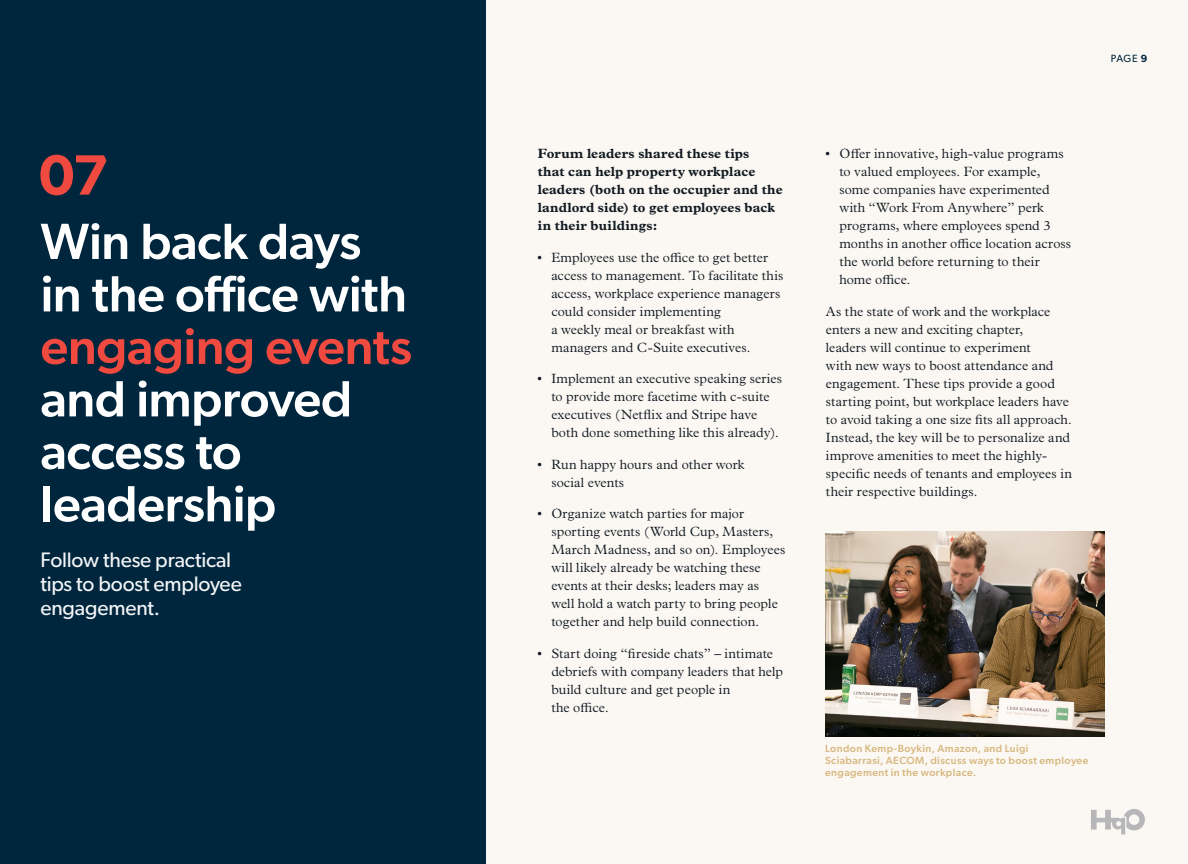
<style>
.page{position:relative;width:1188px;height:864px;background:#00263d}
.page>*{position:absolute;margin:0;border:0;box-sizing:border-box;transform-origin:0 0}
.t1{font:600 57px "Gibson";color:#f0493f}
.t2{font:500 51px/52.5px "Gibson";letter-spacing:-.01em;color:#fff}
.t3{font:500 51px "Gibson";letter-spacing:-.01em;color:#f0493f}
.t4{font:21px/24px "Gibson";letter-spacing:-.01em;color:#f4f5f7}
.t5{font:300 13.5px/18px "Plantin MT Pro";letter-spacing:.005em;color:#111921}
.t6{font:700 13.5px/18px "Plantin MT Pro";letter-spacing:.01em;color:#111921}
.t7{font:500 10.5px/12px "Gibson";letter-spacing:.035em;color:#d8b880}
.t8{font:10.5px "Gibson";color:#00263d}
.s1{font-weight:600}
</style>
<div class="page">
<div style="left:486px;top:0;width:702px;height:864px;background:#fbf8f3"></div>
<svg style="left:1091px;top:809px;width:54px;height:26px"></svg>
<img style="left:825px;top:531px;width:279px;height:206px">
<h1 class="t1" style="left:39px;top:141px;width:71px">07</h1>
<h2 class="t2" style="left:40px;top:214px;width:368px">Win back days in the office with</h2>
<h2 class="t3" style="left:40px;top:316px;width:373px">engaging events</h2>
<h2 class="t2" style="left:40px;top:372px;width:313px">and improved access to leadership</h2>
<h3 class="t4" style="left:40px;top:547px;width:203px">Follow these practical tips to boost employee engagement.</h3>
<p class="t6" style="left:538px;top:145px;width:246px">Forum leaders shared these tips<br>that can help property workplace leaders (both on the occupier and the landlord side) to get employees back in their buildings:</p>
<p class="t5" style="left:551px;top:248px;width:234px;text-indent:-14px">• Employees use the office to get better access to management. To facilitate this access, workplace experience managers could consider implementing<br>a weekly meal or breakfast with managers and C-Suite executives.</p>
<p class="t5" style="left:551px;top:370px;width:232px;text-indent:-14px">• Implement an executive speaking series to provide more facetime with c-suite executives (Netflix and Stripe have both done something like this already).</p>
<p class="t5" style="left:551px;top:455px;width:195px;text-indent:-14px">• Run happy hours and other work social events</p>
<p class="t5" style="left:551px;top:505px;width:236px;text-indent:-14px">• Organize watch parties for major sporting events (World Cup, Masters, March Madness, and so on). Employees will likely already be watching these events at their desks; leaders may as well hold a watch party to bring people together and help build connection.</p>
<p class="t5" style="left:551px;top:644px;width:233px;text-indent:-14px">• Start doing “fireside chats” – intimate debriefs with company leaders that help build culture and get people in<br>the office.</p>
<p class="t5" style="left:839px;top:145px;width:233px;text-indent:-14px">• Offer innovative, high-value programs to valued employees. For example, some companies have experimented with “Work From Anywhere” perk programs, where employees spend 3 months in another office location across the world before returning to their home office.</p>
<p class="t5" style="left:826px;top:302px;width:248px">As the state of work and the workplace enters a new and exciting chapter,<br>leaders will continue to experiment<br>with new ways to boost attendance and engagement. These tips provide a good starting point, but workplace leaders have to avoid taking a one size fits all approach.<br>Instead, the key will be to personalize and improve amenities to meet the highly&shy;specific needs of tenants and employees in their respective buildings.</p>
<p class="t8" style="left:1111px;top:52px;width:38px">PAGE <span class="s1">9</span></p>
<p class="t7" style="left:825px;top:742px;width:265px">London Kemp-Boykin, Amazon, and Luigi<br>Sciabarrasi, AECOM, discuss ways to boost employee engagement in the workplace.</p>
</div>
